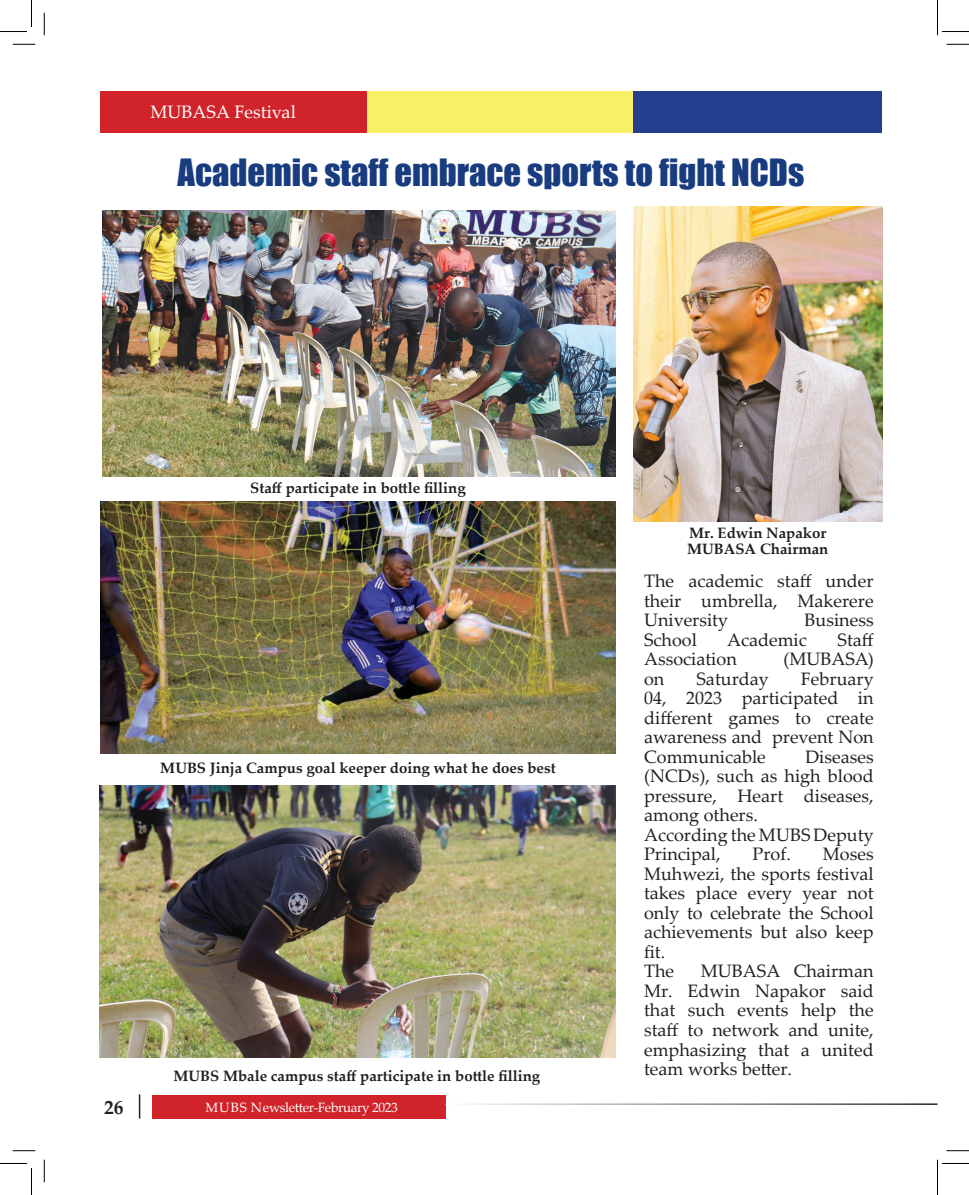
<style>
.page{position:relative;width:969px;height:1195px;background:#fff}
.page>*{position:absolute;margin:0;border:0;box-sizing:border-box;transform-origin:0 0}
.t1{font:34.5px "Impact";color:#183c7f}
.t2{font:700 19.5px "Palatino Linotype";color:#231f20}
.t3{font:18px/19.5px "Palatino Linotype";color:#231f20;text-align:justify}
.t4{font:18px "Palatino Linotype";color:#fff}
.t5{font:700 15px/16.5px "Palatino Linotype";color:#231f20}
.t6{font:13.5px "Palatino Linotype";letter-spacing:-.03em;color:#fff}
</style>
<div class="page">
<svg style="left:139px;top:1094px;width:1px;height:24px"></svg>
<div style="left:152px;top:1094px;width:293px;height:24px;background:#d1232a"></div>
<div style="left:366px;top:91px;width:267px;height:41px;background:#f8f167"></div>
<div style="left:633px;top:91px;width:249px;height:41px;background:#253f8e"></div>
<div style="left:100px;top:91px;width:266px;height:41px;background:#d1232a"></div>
<img style="left:102px;top:210px;width:513px;height:266px">
<img style="left:100px;top:785px;width:515px;height:272px">
<img style="left:101px;top:501px;width:514px;height:252px">
<img style="left:633px;top:207px;width:249px;height:314px">
<svg style="left:13px;top:44px;width:22px;height:1px"></svg>
<svg style="left:946px;top:44px;width:23px;height:1px"></svg>
<svg style="left:13px;top:1150px;width:22px;height:1px"></svg>
<svg style="left:946px;top:1150px;width:23px;height:1px"></svg>
<svg style="left:44px;top:13px;width:1px;height:22px"></svg>
<svg style="left:44px;top:1159px;width:1px;height:22px"></svg>
<svg style="left:0;top:0;width:32px;height:32px"></svg>
<svg style="left:0;top:1163px;width:32px;height:31px"></svg>
<svg style="left:937px;top:0;width:32px;height:35px"></svg>
<svg style="left:937px;top:1159px;width:32px;height:35px"></svg>
<p class="t4" style="left:151px;top:99px;width:147px">MUBASA Festival</p>
<h1 class="t1" style="left:178px;top:145px;width:628px">Academic staff embrace sports to fight NCDs</h1>
<p class="t5" style="left:250px;top:478px;width:217px">Staff participate in bottle filling</p>
<p class="t5" style="left:160px;top:758px;width:397px">MUBS Jinja Campus goal keeper doing what he does best</p>
<p class="t5" style="left:173px;top:1066px;width:368px">MUBS Mbale campus staff participate in bottle filling</p>
<p class="t2" style="left:104px;top:1092px;width:21px">26</p>
<p class="t6" style="left:206px;top:1097px;width:194px">MUBS Newsletter-February 2023</p>
<p class="t5" style="left:687px;top:523px;width:143px">Mr. Edwin Napakor<br>MUBASA Chairman</p>
<p class="t3" style="left:644px;top:570px;width:231px">The academic staff under their umbrella, Makerere University</p>
<p class="t3" style="left:804px;top:609px;width:71px">Business</p>
<p class="t3" style="left:644px;top:629px;width:54px">School</p>
<p class="t3" style="left:727px;top:629px;width:81px">Academic</p>
<p class="t3" style="left:837px;top:629px;width:38px">Staff</p>
<p class="t3" style="left:644px;top:648px;width:94px">Association</p>
<p class="t3" style="left:783px;top:648px;width:92px">(MUBASA)</p>
<p class="t3" style="left:644px;top:668px;width:22px">on</p>
<p class="t3" style="left:696px;top:668px;width:74px">Saturday</p>
<p class="t3" style="left:644px;top:668px;width:231px;text-indent:157px">February 04, 2023 participated in different games to create awareness and prevent Non Communicable</p>
<p class="t3" style="left:644px;top:746px;width:231px;text-align:left;text-indent:161px">Diseases (NCDs), such as high blood pressure, Heart diseases, among others.<br>According the MUBS Deputy<br>Principal,</p>
<p class="t3" style="left:752px;top:843px;width:40px">Prof.</p>
<p class="t3" style="left:644px;top:843px;width:231px;text-align:left;text-indent:179px">Moses<br>Muhwezi, the sports festival takes place every year not only to celebrate the School achievements but also keep fit.<br>The</p>
<p class="t3" style="left:644px;top:960px;width:231px;text-indent:57px">MUBASA Chairman Mr. Edwin Napakor said that such events help the staff to network and unite, emphasizing that a united team works better.</p>
</div>
